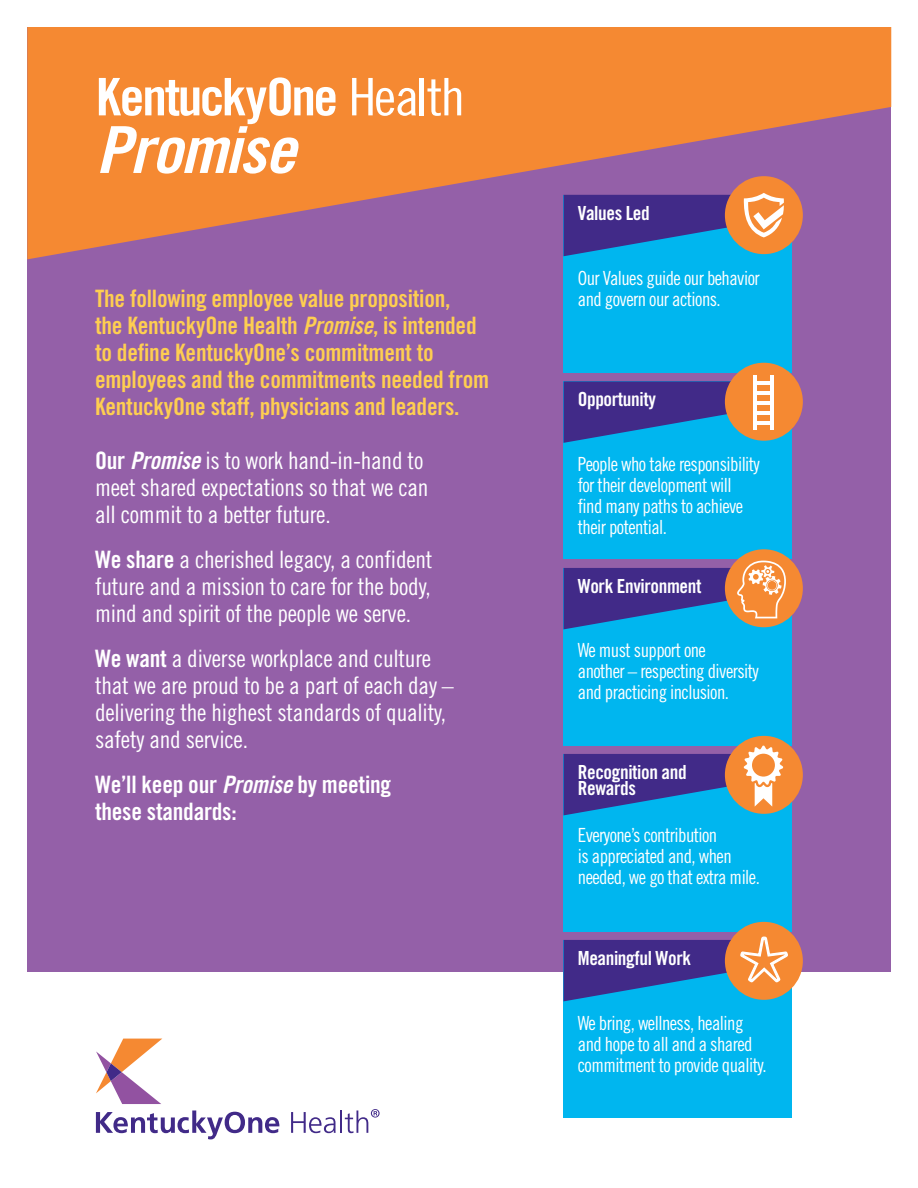
<style>
.page{position:relative;width:918px;height:1188px;background:#fff}
.page>*{position:absolute;margin:0;border:0;box-sizing:border-box;transform-origin:0 0}
.t1{font:64.8px "Trade Gothic Bold Cond Twenty Obl";letter-spacing:-.02em;color:#fff;scale:1.08 1}
.t2{font:51.9px "Trade Gothic Bold Cond Twenty";letter-spacing:-.045em;color:#fff;scale:1.08 1}
.t3{font:24px/27px "Trade Gothic Cond Eighteen";letter-spacing:-.01em;color:#fff}
.t4{font:24px/27px "Trade Gothic Bold Cond Twenty";letter-spacing:-.01em;color:#fece51}
.t5{font:24px/27px "Trade Gothic Bold Cond Twenty";letter-spacing:-.01em;color:#fff}
.t6{font:19.5px/21px "Trade Gothic Cond Eighteen";letter-spacing:-.03em;color:#fff}
.t7{font:19.5px/16.5px "Trade Gothic Bold Cond Twenty";letter-spacing:-.02em;color:#fff}
.s1{font-family:"Trade Gothic Cond Eighteen"}
.s2{font-family:"Trade Gothic Bold Cond Twenty Obl"}
.s3{font-family:"Trade Gothic Bold Cond Twenty"}
</style>
<div class="page">
<div style="left:27px;top:27px;width:864px;height:945px;background:#9460a8"></div>
<svg style="left:27px;top:27px;width:864px;height:232px;fill:#f58932"></svg>
<svg style="left:96px;top:1039px;width:66px;height:65px"></svg>
<svg style="left:96px;top:1110px;width:183px;height:29px"></svg>
<svg style="left:291px;top:1112px;width:45px;height:21px"></svg>
<hr style="left:340px;top:1110px;width:2px;height:23px;background:#412a88">
<svg style="left:345px;top:1109px;width:35px;height:24px"></svg>
<div style="left:564px;top:195px;width:228px;height:177px;background:#00b6ef"></div>
<div style="left:725px;top:176px;width:78px;height:78px;background:#f58932;border-radius:50%"></div>
<svg style="left:564px;top:193px;width:228px;height:63px"></svg>
<div style="left:564px;top:381px;width:228px;height:178px;background:#00b6ef"></div>
<div style="left:725px;top:363px;width:78px;height:78px;background:#f58932;border-radius:50%"></div>
<svg style="left:564px;top:376px;width:228px;height:67px"></svg>
<div style="left:564px;top:568px;width:228px;height:178px;background:#00b6ef"></div>
<div style="left:725px;top:549px;width:78px;height:78px;background:#f58932;border-radius:50%"></div>
<svg style="left:564px;top:561px;width:228px;height:68px"></svg>
<div style="left:564px;top:754px;width:228px;height:178px;background:#00b6ef"></div>
<div style="left:725px;top:736px;width:78px;height:78px;background:#f58932;border-radius:50%"></div>
<svg style="left:564px;top:745px;width:228px;height:70px"></svg>
<div style="left:564px;top:940px;width:228px;height:178px;background:#00b6ef"></div>
<div style="left:725px;top:922px;width:78px;height:78px;background:#f58932;border-radius:50%"></div>
<svg style="left:564px;top:936px;width:228px;height:65px"></svg>
<h2 class="t2" style="left:96px;top:65px;width:344px">KentuckyOne <span class="s1">Health</span></h2>
<h1 class="t1" style="left:96px;top:111px;width:187px">Promise</h1>
<p class="t4" style="left:95px;top:285px;width:396px">The following employee value proposition,<br>the KentuckyOne Health <span class="s2">Promise</span>, is intended to define KentuckyOne’s commitment to employees and the commitments needed from KentuckyOne staff, physicians and leaders.</p>
<p class="t3" style="left:95px;top:447px;width:335px"><span class="s3">Our</span> <span class="s2">Promise</span> is to work hand-in-hand to meet shared expectations so that we can all commit to a better future.</p>
<p class="t3" style="left:95px;top:546px;width:339px;text-align:justify"><span class="s3">We share</span> a cherished legacy, a confident future and a mission to care for the body, mind and spirit of the people we serve.</p>
<p class="t3" style="left:95px;top:645px;width:360px"><span class="s3">We want</span> a diverse workplace and culture that we are proud to be a part of each day – delivering the highest standards of quality, safety and service.</p>
<p class="t5" style="left:95px;top:771px;width:298px">We’ll keep our <span class="s2">Promise</span> by meeting these standards:</p>
<p class="t7" style="left:578px;top:204px;width:74px">Values Led</p>
<p class="t6" style="left:578px;top:267px;width:183px">Our Values guide our behavior and govern our actions.</p>
<p class="t7" style="left:578px;top:391px;width:80px">Opportunity</p>
<p class="t6" style="left:578px;top:454px;width:184px">People who take responsibility for their development will find many paths to achieve their potential.</p>
<p class="t7" style="left:578px;top:577px;width:125px">Work Environment</p>
<p class="t6" style="left:578px;top:640px;width:183px">We must support one<br>another – respecting diversity and practicing inclusion.</p>
<p class="t7" style="left:578px;top:763px;width:110px">Recognition and<br>Rewards</p>
<p class="t6" style="left:578px;top:824px;width:184px">Everyone’s contribution<br>is appreciated and, when needed, we go that extra mile.</p>
<p class="t7" style="left:578px;top:949px;width:115px">Meaningful Work</p>
<p class="t6" style="left:578px;top:1012px;width:190px">We bring, wellness, healing and hope to all and a shared commitment to provide quality.</p>
</div>
